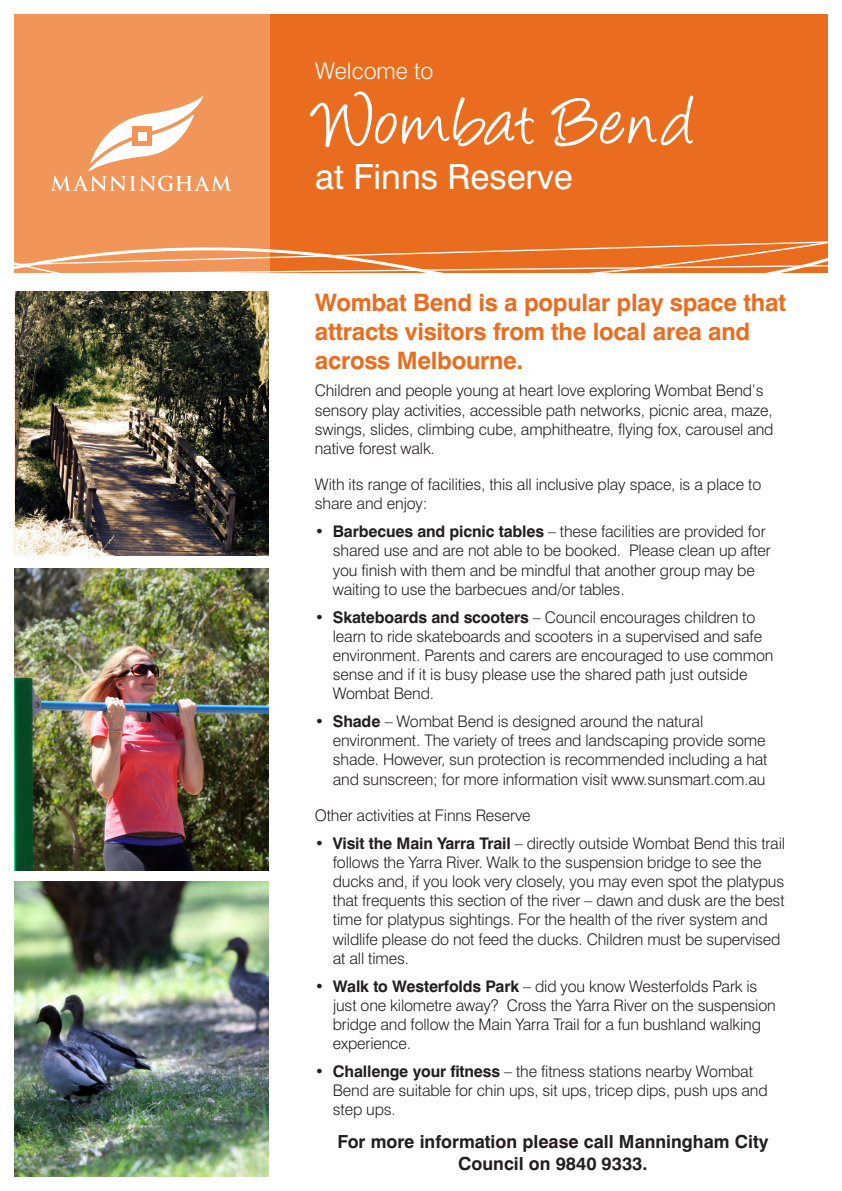
<style>
.page{position:relative;width:842px;height:1191px;background:#fff}
.page>*{position:absolute;margin:0;border:0;box-sizing:border-box;transform-origin:0 0}
.t1{font:79.5px "Angelina";letter-spacing:.04em;color:#fff}
.t2{font:34.7px "Swiss 721 BT";color:#fff}
.t3{font:700 24px/28.8px "Swiss 721 BT";letter-spacing:-.01em;color:#ea6d1f}
.t4{font:300 23.1px "Swiss 721 BT";color:#fff}
.t5{font:700 18px/21.6px "Swiss 721 BT";color:#231f20;text-align:center}
.t6{font:300 16px/19.2px "Swiss 721 BT";letter-spacing:-.01em;color:#231f20}
.s1{font-weight:700}
</style>
<div class="page">
<div style="left:269px;top:14px;width:559px;height:258px;background:#ea6d1f"></div>
<div style="left:14px;top:14px;width:256px;height:258px;background:#f19558"></div>
<svg style="left:51px;top:95px;width:181px;height:96px"></svg>
<div style="left:132px;top:126px;width:20px;height:20px;background:#f19558"></div>
<div style="left:138px;top:132px;width:9px;height:9px;background:#fff"></div>
<svg style="left:14px;top:241px;width:814px;height:32px"></svg>
<img style="left:15px;top:292px;width:254px;height:263px">
<img style="left:14px;top:568px;width:255px;height:302px">
<img style="left:14px;top:881px;width:255px;height:295px">
<p class="t4" style="left:315px;top:57px;width:120px">Welcome to</p>
<p class="t1" style="left:315px;top:88px;width:381px">Wombat Bend</p>
<p class="t2" style="left:315px;top:156px;width:259px">at Finns Reserve</p>
<p class="t3" style="left:315px;top:288px;width:473px">Wombat Bend is a popular play space that attracts visitors from the local area and across Melbourne.</p>
<p class="t6" style="left:315px;top:381px;width:460px">Children and people young at heart love exploring Wombat Bend’s sensory play activities, accessible path networks, picnic area, maze, swings, slides, climbing cube, amphitheatre, flying fox, carousel and native forest walk.</p>
<p class="t6" style="left:315px;top:475px;width:448px">With its range of facilities, this all inclusive play space, is a place to share and enjoy:</p>
<p class="t6" style="left:333px;top:522px;width:439px;text-indent:-18px"><span class="s1">• Barbecues and picnic tables</span> – these facilities are provided for shared use and are not able to be booked. Please clean up after you finish with them and be mindful that another group may be waiting to use the barbecues and/or tables.</p>
<p class="t6" style="left:333px;top:607px;width:442px;text-indent:-18px"><span class="s1">• Skateboards and scooters</span> – Council encourages children to learn to ride skateboards and scooters in a supervised and safe environment. Parents and carers are encouraged to use common sense and if it is busy please use the shared path just outside Wombat Bend.</p>
<p class="t6" style="left:333px;top:711px;width:436px;text-indent:-18px"><span class="s1">• Shade</span> – Wombat Bend is designed around the natural environment. The variety of trees and landscaping provide some shade. However, sun protection is recommended including a hat and sunscreen; for more information visit www.sunsmart.com.au</p>
<p class="t6" style="left:315px;top:805px;width:217px">Other activities at Finns Reserve</p>
<p class="t6" style="left:333px;top:833px;width:454px;text-indent:-18px"><span class="s1">• Visit the Main Yarra Trail</span> – directly outside Wombat Bend this trail follows the Yarra River. Walk to the suspension bridge to see the ducks and, if you look very closely, you may even spot the platypus that frequents this section of the river – dawn and dusk are the best time for platypus sightings. For the health of the river system and wildlife please do not feed the ducks. Children must be supervised at all times.</p>
<p class="t6" style="left:333px;top:976px;width:444px;text-indent:-18px"><span class="s1">• Walk to Westerfolds Park</span> – did you know Westerfolds Park is just one kilometre away? Cross the Yarra River on the suspension bridge and follow the Main Yarra Trail for a fun bushland walking experience.</p>
<p class="t6" style="left:333px;top:1061px;width:436px;text-indent:-18px"><span class="s1">• Challenge your fitness</span> – the fitness stations nearby Wombat<br>Bend are suitable for chin ups, sit ups, tricep dips, push ups and step ups.</p>
<p class="t5" style="left:337px;top:1130px;width:433px">For more information please call Manningham City<br>Council on 9840 9333.</p>
</div>
